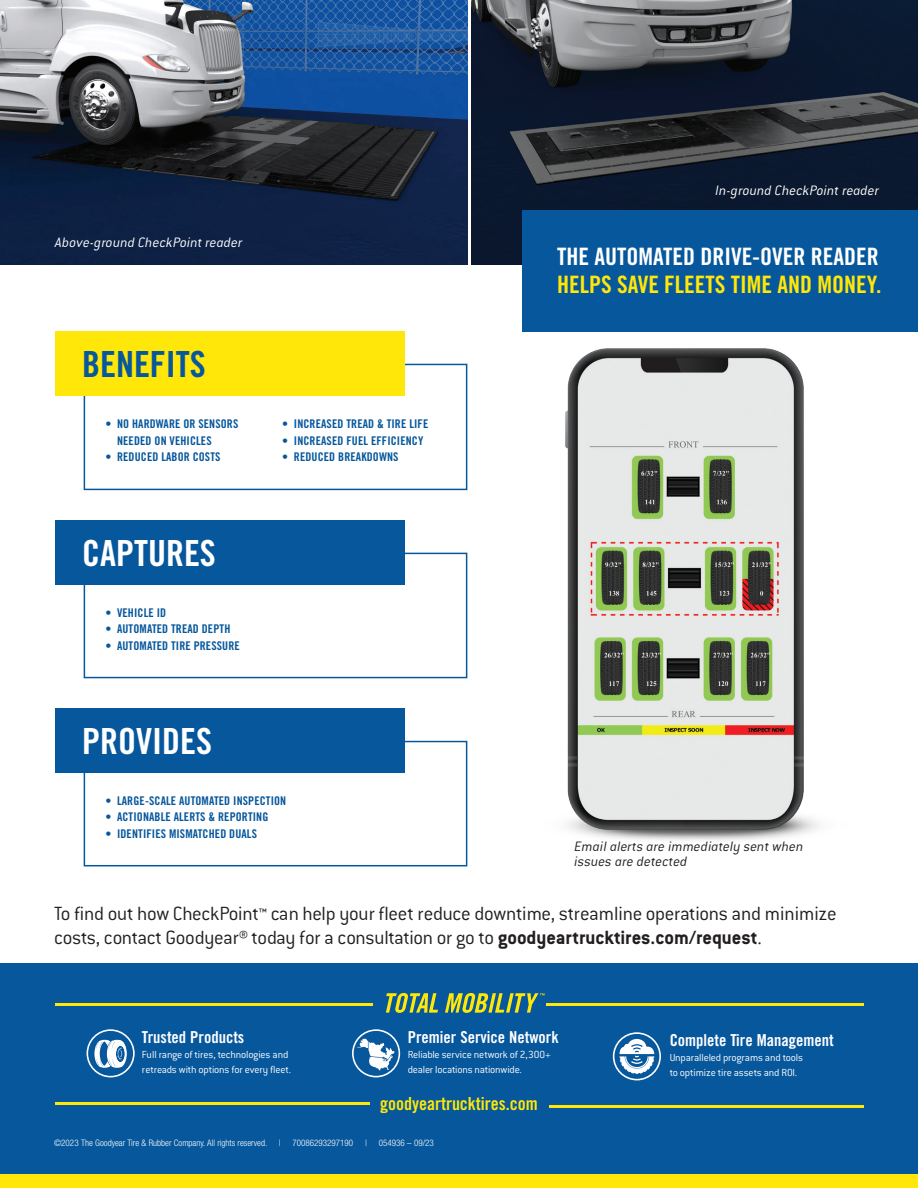
<style>
.page{position:relative;width:918px;height:1188px;background:#fff}
.page>*{position:absolute;margin:0;border:0;box-sizing:border-box;transform-origin:0 0}
.t1{font:36px "Trade Gothic LT Std Bd Cn 20";color:#fff}
.t2{font:36px "Trade Gothic LT Std Bd Cn 20";color:#06579c}
.t3{font:24px "Trade Gothic LT Std Bd Cn 20";color:#fff}
.t4{font:24px "Trade Gothic LT Std Bd Cn 20";color:#ffe709}
.t5{font:300 21px/24px "Conduit ITC Std";letter-spacing:-.015em;color:#231f20}
.t6{font:18px "Trade Gothic LT Std Bd Cn 20";color:#ffe709}
.t7{font:16.5px "Trade Gothic LT Std Bd Cn 20";color:#fff}
.t8{font:italic 300 15px "Conduit ITC Std";letter-spacing:.005em;color:#fff}
.t9{font:italic 300 15px/15px "Conduit ITC Std";letter-spacing:.005em;color:#231f20}
.t10{font:12px/16.5px "Trade Gothic LT Std Bd Cn 20";letter-spacing:.01em;color:#06579c}
.t11{font:300 11.25px/15px "Conduit ITC Std";letter-spacing:-.015em;color:#fff}
.t12{font:300 condensed 9px "Helvetica Neue LT Std";color:#fff}
.s1{font-weight:700}
</style>
<div class="page">
<div style="left:0;top:963px;width:918px;height:225px;background:#06579c"></div>
<div style="left:0;top:1174px;width:918px;height:14px;background:#ffe709"></div>
<svg style="left:87px;top:1029px;width:48px;height:48px"></svg>
<svg style="left:352px;top:1029px;width:48px;height:48px"></svg>
<svg style="left:613px;top:1032px;width:48px;height:48px"></svg>
<hr style="left:55px;top:1003px;width:317px;height:2px;background:#ffe709">
<hr style="left:547px;top:1003px;width:317px;height:2px;background:#ffe709">
<hr style="left:549px;top:1105px;width:315px;height:3px;background:#ffe709">
<hr style="left:55px;top:1102px;width:315px;height:3px;background:#ffe709">
<svg style="left:386px;top:993px;width:52px;height:20px"></svg>
<svg style="left:445px;top:993px;width:100px;height:20px"></svg>
<img style="left:565px;top:348px;width:254px;height:492px">
<img style="left:472px;top:0;width:446px;height:265px">
<img style="left:0;top:0;width:467px;height:265px">
<div style="left:84px;top:364px;width:383px;height:126px;border:2px solid #06579c"></div>
<div style="left:55px;top:331px;width:349px;height:65px;background:#ffe709"></div>
<div style="left:84px;top:741px;width:383px;height:125px;border:2px solid #06579c"></div>
<div style="left:55px;top:708px;width:349px;height:65px;background:#06579c"></div>
<div style="left:84px;top:553px;width:383px;height:125px;border:2px solid #06579c"></div>
<div style="left:55px;top:520px;width:349px;height:65px;background:#06579c"></div>
<div style="left:522px;top:210px;width:396px;height:122px;background:#06579c"></div>
<p class="t8" style="left:55px;top:233px;width:189px">Above-ground CheckPoint reader</p>
<h1 class="t2" style="left:82px;top:342px;width:125px">BENEFITS</h1>
<p class="t10" style="left:117px;top:416px;width:123px;text-indent:-12px">• NO HARDWARE OR SENSORS<br>NEEDED ON VEHICLES</p>
<p class="t10" style="left:105px;top:449px;width:117px">• REDUCED LABOR COSTS</p>
<h1 class="t1" style="left:82px;top:531px;width:135px">CAPTURES</h1>
<p class="t10" style="left:105px;top:604px;width:62px">• VEHICLE ID</p>
<p class="t10" style="left:105px;top:621px;width:126px">• AUTOMATED TREAD DEPTH</p>
<p class="t10" style="left:105px;top:637px;width:136px">• AUTOMATED TIRE PRESSURE</p>
<h1 class="t1" style="left:82px;top:719px;width:131px">PROVIDES</h1>
<p class="t10" style="left:282px;top:416px;width:148px">• INCREASED TREAD &amp; TIRE LIFE</p>
<p class="t10" style="left:282px;top:432px;width:143px">• INCREASED FUEL EFFICIENCY</p>
<p class="t10" style="left:282px;top:449px;width:118px">• REDUCED BREAKDOWNS</p>
<p class="t10" style="left:105px;top:792px;width:182px">• LARGE-SCALE AUTOMATED INSPECTION</p>
<p class="t10" style="left:105px;top:809px;width:165px">• ACTIONABLE ALERTS &amp; REPORTING</p>
<p class="t10" style="left:105px;top:825px;width:153px">• IDENTIFIES MISMATCHED DUALS</p>
<p class="t8" style="left:716px;top:182px;width:165px">In-ground CheckPoint reader</p>
<h2 class="t3" style="left:557px;top:241px;width:323px">THE AUTOMATED DRIVE-OVER READER</h2>
<h2 class="t4" style="left:557px;top:270px;width:326px">HELPS SAVE FLEETS TIME AND MONEY.</h2>
<p class="t9" style="left:574px;top:838px;width:231px">Email alerts are immediately sent when issues are detected</p>
<h3 class="t5" style="left:54px;top:901px;width:784px">To find out how CheckPoint™ can help your fleet reduce downtime, streamline operations and minimize costs, contact Goodyear® today for a consultation or go to <span class="s1">goodyeartrucktires.com/request</span>.</h3>
<h3 class="t7" style="left:142px;top:1027px;width:104px">Trusted Products</h3>
<p class="t11" style="left:142px;top:1047px;width:151px">Full range of tires, technologies and retreads with options for every fleet.</p>
<h3 class="t7" style="left:408px;top:1027px;width:152px">Premier Service Network</h3>
<p class="t11" style="left:408px;top:1047px;width:145px">Reliable service network of 2,300+ dealer locations nationwide.</p>
<h3 class="t6" style="left:380px;top:1093px;width:159px">goodyeartrucktires.com</h3>
<p class="t12" style="left:54px;top:1137px;width:215px">©2023 The Goodyear Tire &amp; Rubber Company. All rights reserved.</p>
<p class="t12" style="left:279px;top:1137px;width:3px">|</p>
<p class="t12" style="left:293px;top:1137px;width:62px">70086293297190</p>
<p class="t12" style="left:365px;top:1137px;width:3px">|</p>
<p class="t12" style="left:379px;top:1137px;width:56px">054936 – 09/23</p>
<h3 class="t7" style="left:670px;top:1030px;width:166px">Complete Tire Management</h3>
<p class="t11" style="left:670px;top:1050px;width:135px">Unparalleled programs and tools to optimize tire assets and ROI.</p>
</div>
